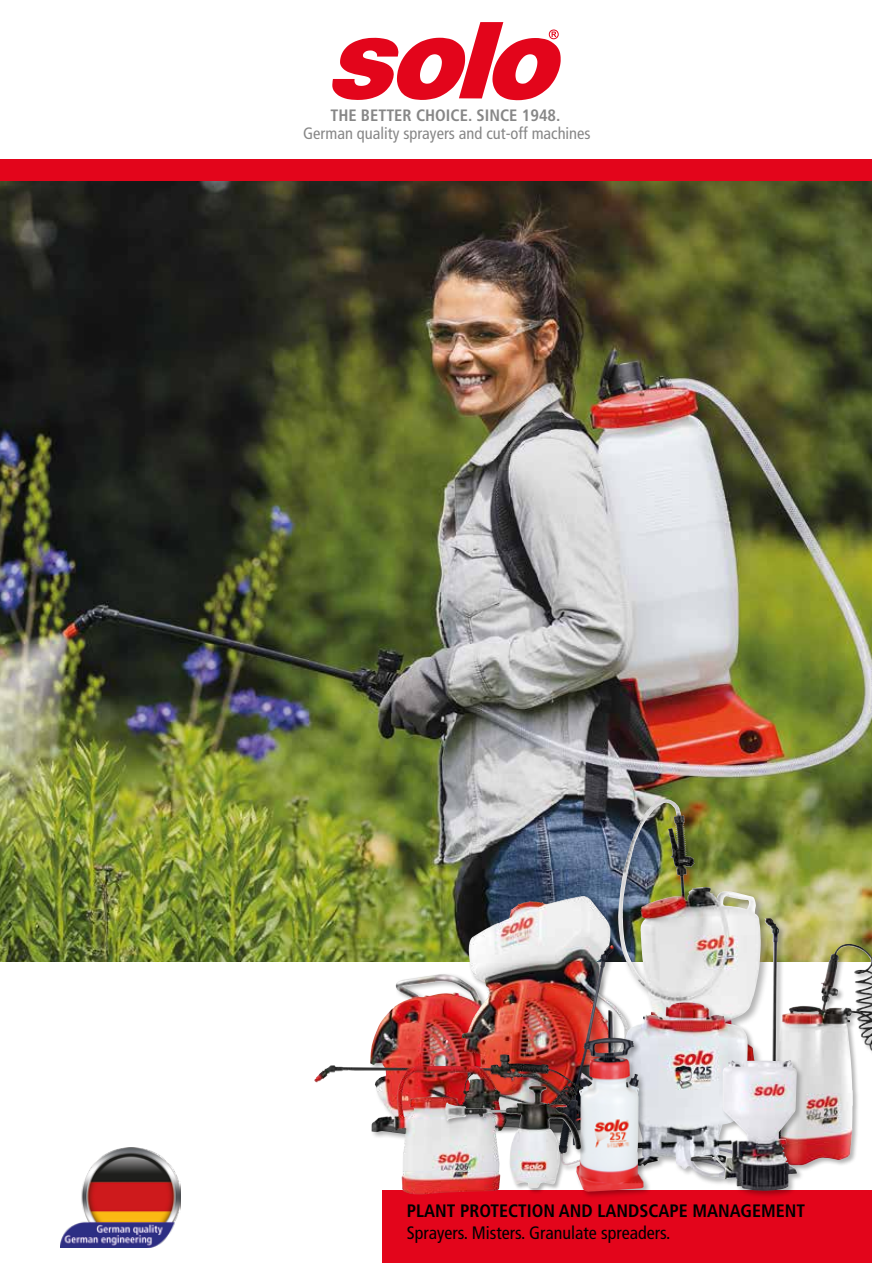
<style>
.page{position:relative;width:872px;height:1263px;background:#fff}
.page>*{position:absolute;margin:0;border:0;box-sizing:border-box;transform-origin:0 0}
.t1{font:700 condensed 18px "Frutiger LT Pro";color:#000}
.t2{font:condensed 18px "Frutiger LT Pro";color:#000}
.t3{font:condensed 16.5px "Frutiger LT";color:#878787}
.t4{font:700 condensed 16.5px "Frutiger LT";color:#878787}
</style>
<div class="page">
<img style="left:370px;top:974px;width:91px;height:80px">
<img style="left:0;top:181px;width:872px;height:781px">
<img style="left:461px;top:896px;width:155px;height:158px">
<div style="left:383px;top:1191px;width:489px;height:72px;background:#e3051b"></div>
<div style="left:0;top:159px;width:872px;height:22px;background:#e3051b"></div>
<svg style="left:332px;top:22px;width:229px;height:78px"></svg>
<div style="left:755px;top:942px;width:117px;height:230px;background:#000;opacity:.3"></div>
<img style="left:796px;top:944px;width:70px;height:221px">
<div style="left:616px;top:797px;width:154px;height:288px;background:#000;opacity:.3"></div>
<img style="left:618px;top:800px;width:143px;height:117px">
<div style="left:607px;top:917px;width:189px;height:269px;background:#000;opacity:.3"></div>
<img style="left:612px;top:918px;width:161px;height:241px">
<div style="left:556px;top:944px;width:95px;height:255px;background:#000;opacity:.3"></div>
<img style="left:557px;top:945px;width:87px;height:247px">
<div style="left:689px;top:1059px;width:115px;height:139px;background:#000;opacity:.3"></div>
<img style="left:690px;top:1060px;width:107px;height:131px">
<img style="left:61px;top:1148px;width:119px;height:100px">
<img style="left:314px;top:1054px;width:268px;height:141px">
<div style="left:444px;top:1085px;width:143px;height:109px;background:#000;opacity:.3"></div>
<img style="left:445px;top:1086px;width:136px;height:102px">
<p class="t4" style="left:330px;top:105px;width:231px">THE BETTER CHOICE. SINCE 1948.</p>
<p class="t3" style="left:303px;top:124px;width:289px">German quality sprayers and cut-off machines</p>
<p class="t1" style="left:407px;top:1200px;width:400px">PLANT PROTECTION AND LANDSCAPE MANAGEMENT</p>
<p class="t2" style="left:407px;top:1222px;width:265px">Sprayers. Misters. Granulate spreaders.</p>
</div>
